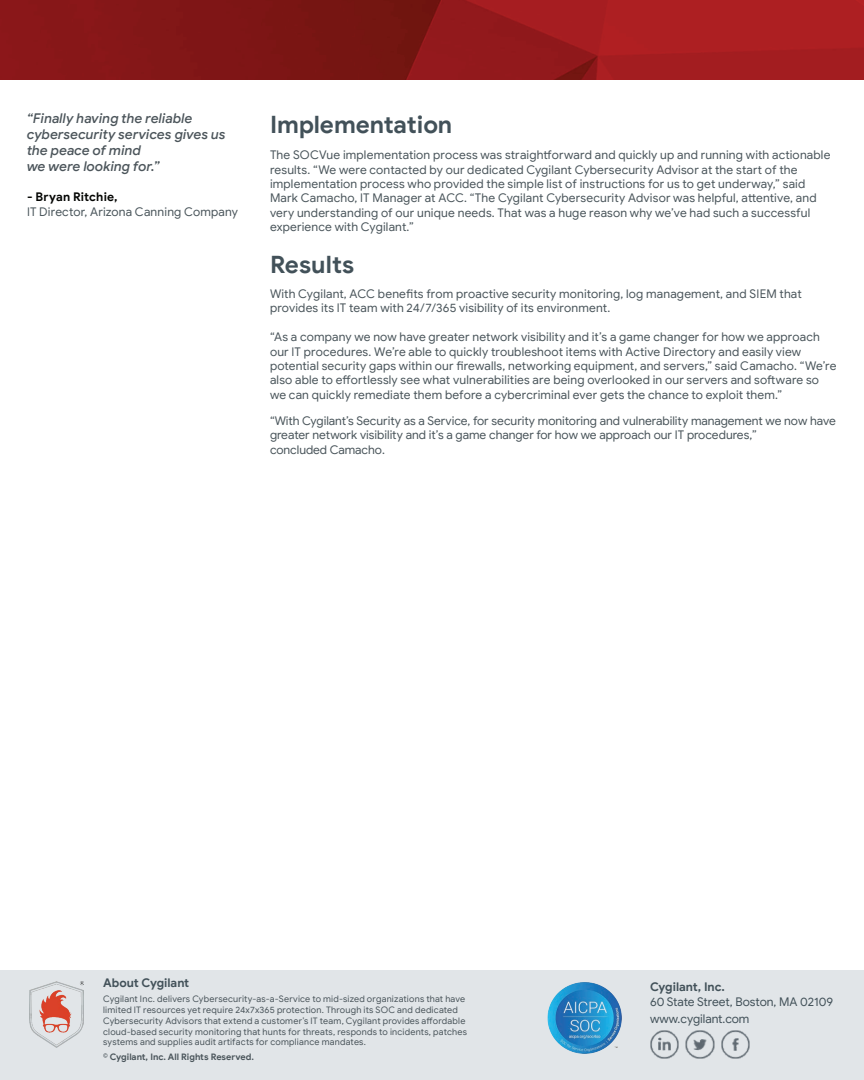
<style>
.page{position:relative;width:864px;height:1080px;background:#fff}
.page>*{position:absolute;margin:0;border:0;box-sizing:border-box;transform-origin:0 0}
.t1{font:700 24px "Google Sans";color:#425159}
.t2{font:italic 500 13.5px/16.2px "Google Sans";letter-spacing:.005em;color:#4c555b}
.t3{font:12px/14.4px "Google Sans";letter-spacing:.015em;color:#4a555b}
.t4{font:12px/17.1px "Google Sans";letter-spacing:-.005em;color:#425159}
.t5{font:700 12px "Google Sans";color:#425159}
.t6{font:700 12px "Google Sans";letter-spacing:.01em;color:#040503}
.t7{font:9px/10.8px "Google Sans";letter-spacing:.025em;color:#4a555b}
.t8{font:700 9px "Google Sans";color:#4a555b}
</style>
<div class="page">
<img style="left:0;top:0;width:864px;height:80px">
<div style="left:0;top:971px;width:864px;height:109px;background:#e1e5e8"></div>
<img style="left:547px;top:982px;width:75px;height:72px">
<img style="left:650px;top:1030px;width:29px;height:29px">
<img style="left:685px;top:1030px;width:30px;height:29px">
<img style="left:721px;top:1030px;width:29px;height:29px">
<img style="left:30px;top:981px;width:54px;height:66px">
<p class="t2" style="left:27px;top:110px;width:200px">“Finally having the reliable cybersecurity services gives us the peace of mind<br>we were looking for.”</p>
<p class="t6" style="left:27px;top:190px;width:92px">- Bryan Ritchie,</p>
<p class="t3" style="left:27px;top:204px;width:213px">IT Director, Arizona Canning Company</p>
<h1 class="t1" style="left:270px;top:109px;width:184px">Implementation</h1>
<p class="t3" style="left:270px;top:148px;width:562px">The SOCVue implementation process was straightforward and quickly up and running with actionable results. “We were contacted by our dedicated Cygilant Cybersecurity Advisor at the start of the implementation process who provided the simple list of instructions for us to get underway,” said Mark Camacho, IT Manager at ACC. “The Cygilant Cybersecurity Advisor was helpful, attentive, and very understanding of our unique needs. That was a huge reason why we’ve had such a successful experience with Cygilant.”</p>
<h1 class="t1" style="left:270px;top:250px;width:86px">Results</h1>
<p class="t3" style="left:270px;top:287px;width:533px">With Cygilant, ACC benefits from proactive security monitoring, log management, and SIEM that provides its IT team with 24/7/365 visibility of its environment.</p>
<p class="t3" style="left:270px;top:330px;width:568px">“As a company we now have greater network visibility and it’s a game changer for how we approach our IT procedures. We’re able to quickly troubleshoot items with Active Directory and easily view potential security gaps within our firewalls, networking equipment, and servers,” said Camacho. “We’re also able to effortlessly see what vulnerabilities are being overlooked in our servers and software so we can quickly remediate them before a cybercriminal ever gets the chance to exploit them.”</p>
<p class="t3" style="left:270px;top:413px;width:567px">“With Cygilant’s Security as a Service, for security monitoring and vulnerability management we now have greater network visibility and it’s a game changer for how we approach our IT procedures,”<br>concluded Camacho.</p>
<p class="t5" style="left:103px;top:975px;width:88px">About Cygilant</p>
<p class="t7" style="left:103px;top:994px;width:365px">Cygilant Inc. delivers Cybersecurity-as-a-Service to mid-sized organizations that have limited IT resources yet require 24x7x365 protection. Through its SOC and dedicated Cybersecurity Advisors that extend a customer’s IT team, Cygilant provides affordable cloud-based security monitoring that hunts for threats, responds to incidents, patches systems and supplies audit artifacts for compliance mandates.</p>
<p class="t8" style="left:103px;top:1051px;width:153px">© Cygilant, Inc. All Rights Reserved.</p>
<p class="t5" style="left:650px;top:979px;width:77px">Cygilant, Inc.</p>
<p class="t4" style="left:650px;top:993px;width:185px">60 State Street, Boston, MA 02109 www.cygilant.com</p>
</div>
